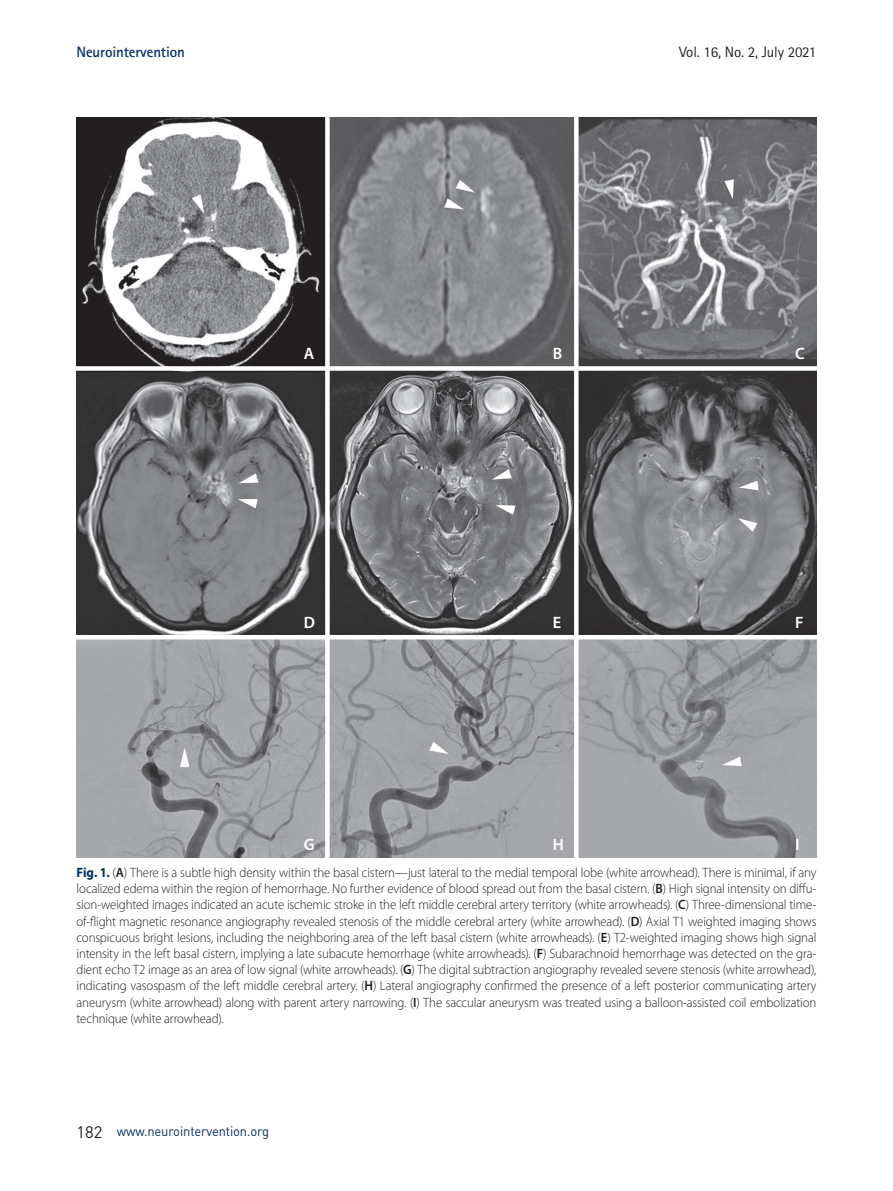
<style>
.page{position:relative;width:893px;height:1191px;background:#fff}
.page>*{position:absolute;margin:0;border:0;box-sizing:border-box;transform-origin:0 0}
.t1{font:600 16.5px "Myriad Pro";color:#fff}
.t2{font:16.5px "DIN Pro";color:#231f20}
.t3{font:15px "Rotis Sans Serif Std";letter-spacing:-.01em;color:#231f20}
.t4{font:700 15px "Rotis Sans Serif Std";letter-spacing:-.01em;color:#072e66}
.t5{font:300 13.5px/16.2px "Myriad Pro";letter-spacing:-.01em;color:#231f20;text-align:justify;scale:.95 1}
.t6{font:13.5px "DIN Pro";letter-spacing:-.01em;color:#072e66;scale:.96 1}
.s1{font-weight:700;color:#072e66}
.s2{font-weight:600}
</style>
<div class="page">
<img style="left:77px;top:117px;width:739px;height:740px">
<div style="left:325px;top:117px;width:5px;height:740px;background:#fff"></div>
<div style="left:574px;top:117px;width:5px;height:740px;background:#fff"></div>
<div style="left:77px;top:366px;width:739px;height:5px;background:#fff"></div>
<hr style="left:77px;top:635px;width:739px;height:4px;background:#fff">
<p class="t4" style="left:77px;top:43px;width:110px">neurointervention</p>
<p class="t3" style="left:679px;top:43px;width:139px">Vol. 16, No. 2, July 2021</p>
<p class="t1" style="left:304px;top:343px;width:12px">A</p>
<p class="t1" style="left:553px;top:343px;width:11px">B</p>
<p class="t1" style="left:795px;top:343px;width:11px">C</p>
<p class="t1" style="left:304px;top:612px;width:13px">D</p>
<p class="t1" style="left:553px;top:612px;width:10px">E</p>
<p class="t1" style="left:795px;top:612px;width:10px">F</p>
<p class="t1" style="left:304px;top:834px;width:12px">G</p>
<p class="t1" style="left:553px;top:834px;width:13px">H</p>
<p class="t1" style="left:795px;top:834px;width:6px">I</p>
<p class="t5" style="left:77px;top:864px;width:780px"><span class="s1">Fig. 1.</span> (<span class="s2">A</span>) There is a subtle high density within the basal cistern—just lateral to the medial temporal lobe (white arrowhead). There is minimal, if any localized edema within the region of hemorrhage. No further evidence of blood spread out from the basal cistern. (<span class="s2">B</span>) High signal intensity on diffu&shy;sion-weighted images indicated an acute ischemic stroke in the left middle cerebral artery territory (white arrowheads). (<span class="s2">C</span>) Three-dimensional time&shy;of-flight magnetic resonance angiography revealed stenosis of the middle cerebral artery (white arrowhead). (<span class="s2">D</span>) Axial T1 weighted imaging shows conspicuous bright lesions, including the neighboring area of the left basal cistern (white arrowheads). (<span class="s2">E</span>) T2-weighted imaging shows high signal intensity in the left basal cistern, implying a late subacute hemorrhage (white arrowheads). (<span class="s2">F</span>) Subarachnoid hemorrhage was detected on the gra&shy;dient echo T2 image as an area of low signal (white arrowheads). (<span class="s2">G</span>) The digital subtraction angiography revealed severe stenosis (white arrowhead), indicating vasospasm of the left middle cerebral artery. (<span class="s2">H</span>) Lateral angiography confirmed the presence of a left posterior communicating artery aneurysm (white arrowhead) along with parent artery narrowing. (<span class="s2">I</span>) The saccular aneurysm was treated using a balloon-assisted coil embolization technique (white arrowhead).</p>
<p class="t2" style="left:77px;top:1120px;width:27px">182</p>
<p class="t6" style="left:117px;top:1122px;width:160px">www.neurointervention.org</p>
</div>
